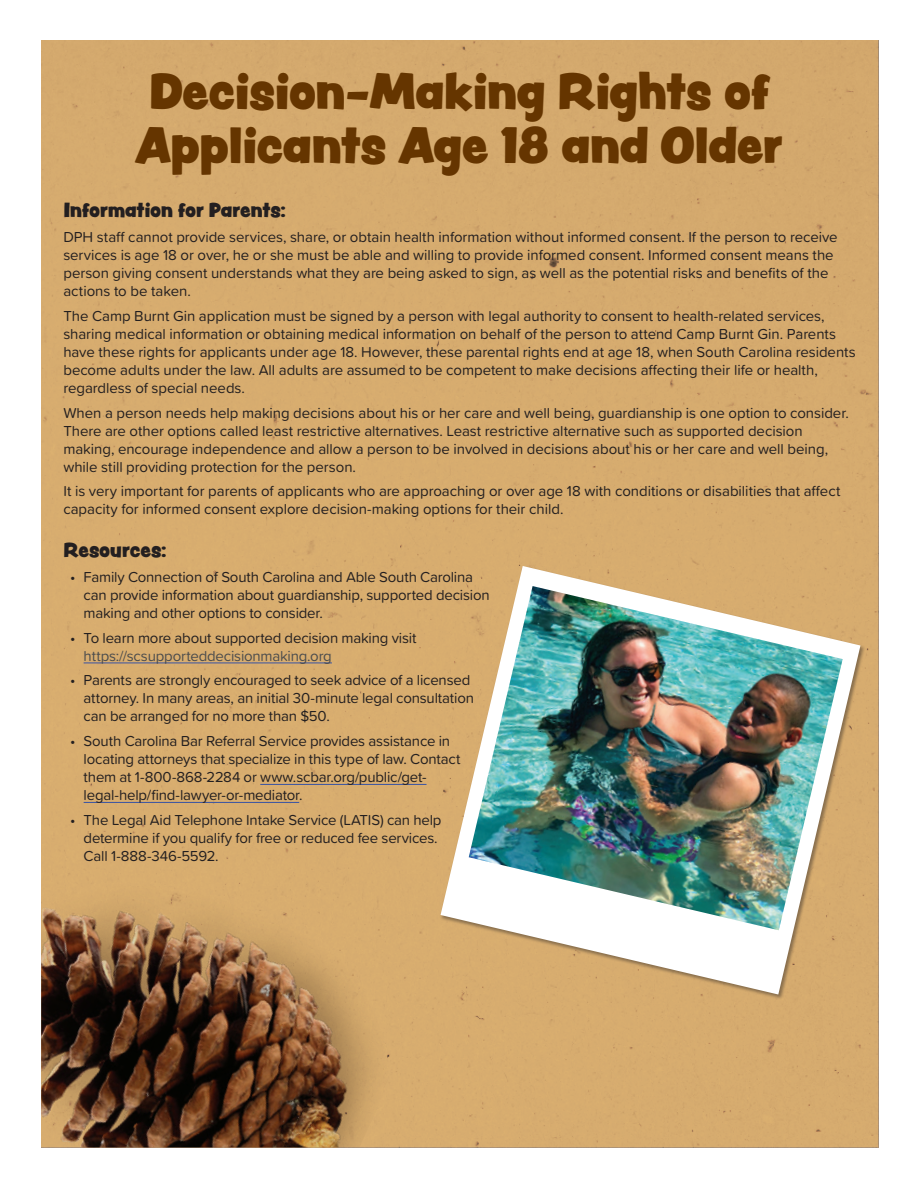
<style>
.page{position:relative;width:918px;height:1188px;background:#fff}
.page>*{position:absolute;margin:0;border:0;box-sizing:border-box;transform-origin:0 0}
.t1{font:45px/54px "Peachy Keen JF";letter-spacing:-.015em;color:#653500;text-align:center}
.t2{font:18px "Peachy Keen JF";letter-spacing:-.01em;color:#231f20}
.t3{font:15px/18px "Proxima Soft";letter-spacing:-.005em;color:#231f20}
.t4{font:15px "Proxima Soft";letter-spacing:-.01em;color:#4b4c4d}
</style>
<div class="page">
<div style="left:41px;top:40px;width:837px;height:1108px;background:#d6ac6f"></div>
<hr style="left:84px;top:663px;width:248px;height:1px;background:#3853a3">
<hr style="left:260px;top:784px;width:167px;height:1px;background:#3853a3">
<hr style="left:84px;top:802px;width:215px;height:1px;background:#3853a3">
<div style="left:440px;top:566px;width:425px;height:434px;background:#d6ac6f"></div>
<svg style="left:441px;top:566px;width:419px;height:429px"></svg>
<img style="left:469px;top:586px;width:374px;height:344px">
<img style="left:41px;top:881px;width:354px;height:267px">
<h1 class="t1" style="left:135px;top:64px;width:650px">Decision-Making Rights of<br>Applicants Age 18 and Older</h1>
<p class="t2" style="left:63px;top:197px;width:224px">Information for Parents:</p>
<p class="t3" style="left:63px;top:227px;width:776px">DPH staff cannot provide services, share, or obtain health information without informed consent. If the person to receive services is age 18 or over, he or she must be able and willing to provide informed consent. Informed consent means the person giving consent understands what they are being asked to sign, as well as the potential risks and benefits of the actions to be taken.</p>
<p class="t3" style="left:63px;top:306px;width:794px">The Camp Burnt Gin application must be signed by a person with legal authority to consent to health-related services, sharing medical information or obtaining medical information on behalf of the person to attend Camp Burnt Gin. Parents have these rights for applicants under age 18. However, these parental rights end at age 18, when South Carolina residents become adults under the law. All adults are assumed to be competent to make decisions affecting their life or health, regardless of special needs.</p>
<p class="t3" style="left:63px;top:403px;width:787px">When a person needs help making decisions about his or her care and well being, guardianship is one option to consider.<br>There are other options called least restrictive alternatives. Least restrictive alternative such as supported decision making, encourage independence and allow a person to be involved in decisions about his or her care and well being, while still providing protection for the person.</p>
<p class="t3" style="left:63px;top:482px;width:779px">It is very important for parents of applicants who are approaching or over age 18 with conditions or disabilities that affect capacity for informed consent explore decision-making options for their child.</p>
<p class="t2" style="left:63px;top:536px;width:105px">Resources:</p>
<p class="t3" style="left:84px;top:567px;width:408px;text-indent:-14px">• Family Connection of South Carolina and Able South Carolina can provide information about guardianship, supported decision making and other options to consider.</p>
<p class="t3" style="left:70px;top:628px;width:348px">• To learn more about supported decision making visit</p>
<p class="t4" style="left:84px;top:644px;width:250px">https://scsupporteddecisionmaking.org</p>
<p class="t3" style="left:84px;top:671px;width:392px;text-indent:-14px">• Parents are strongly encouraged to seek advice of a licensed attorney. In many areas, an initial 30-minute legal consultation can be arranged for no more than $50.</p>
<p class="t3" style="left:84px;top:731px;width:378px;text-indent:-14px">• South Carolina Bar Referral Service provides assistance in locating attorneys that specialize in this type of law. Contact them at 1-800-868-2284 or www.scbar.org/public/get&shy;legal-help/find-lawyer-or-mediator.</p>
<p class="t3" style="left:84px;top:810px;width:359px;text-indent:-14px">• The Legal Aid Telephone Intake Service (LATIS) can help determine if you qualify for free or reduced fee services.<br>Call 1-888-346-5592.</p>
</div>
